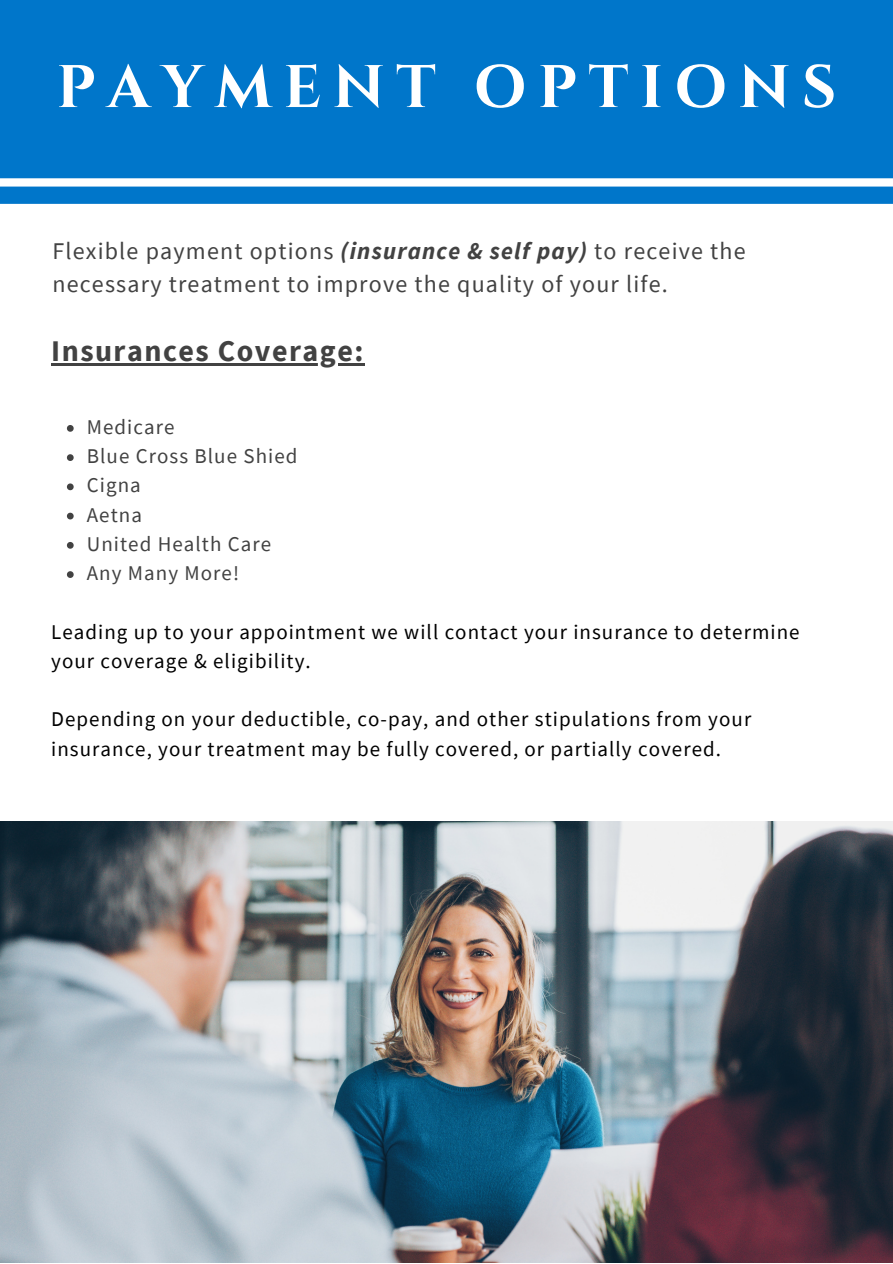
<style>
.page{position:relative;width:893px;height:1264px;background:#fff}
.page>*{position:absolute;margin:0;border:0;box-sizing:border-box;transform-origin:0 0}
.t1{font:700 60px "Cinzel";letter-spacing:.19em;color:#fff}
.t2{font:700 30px "Source Sans Pro";letter-spacing:.05em;color:#424242}
.t3{font:24px/32.5px "Source Sans Pro";letter-spacing:.05em;color:#424242}
.t4{font:21px/29.2px "Source Sans Pro";letter-spacing:.05em;color:#000}
.t5{font:21px "Source Sans Pro";letter-spacing:.05em;color:#424242}
.s1{font-weight:700;font-style:italic}
</style>
<div class="page">
<div style="left:0;top:0;width:892px;height:204px;background:#0076ca"></div>
<img style="left:0;top:821px;width:892px;height:441px">
<svg style="left:67px;top:425px;width:7px;height:7px"></svg>
<svg style="left:67px;top:454px;width:7px;height:7px"></svg>
<svg style="left:67px;top:483px;width:7px;height:7px"></svg>
<svg style="left:67px;top:512px;width:7px;height:7px"></svg>
<svg style="left:67px;top:542px;width:7px;height:6px"></svg>
<svg style="left:67px;top:571px;width:7px;height:7px"></svg>
<hr style="left:51px;top:363px;width:314px;height:2px;background:#424242">
<p class="t1" style="left:56px;top:49px;width:781px">PAYMENT OPTIONS</p>
<p class="t3" style="left:52px;top:234px;width:694px">Flexible payment options <span class="s1">(insurance &amp; self pay)</span> to receive the necessary treatment to improve the quality of your life.</p>
<p class="t2" style="left:51px;top:331px;width:314px">Insurances Coverage:</p>
<p class="t5" style="left:87px;top:413px;width:89px">Medicare</p>
<p class="t5" style="left:87px;top:442px;width:212px">Blue Cross Blue Shied</p>
<p class="t5" style="left:87px;top:472px;width:55px">Cigna</p>
<p class="t5" style="left:87px;top:501px;width:57px">Aetna</p>
<p class="t5" style="left:87px;top:530px;width:186px">United Health Care</p>
<p class="t5" style="left:87px;top:559px;width:154px">Any Many More!</p>
<p class="t4" style="left:51px;top:616px;width:750px">Leading up to your appointment we will contact your insurance to determine your coverage &amp; eligibility.</p>
<p class="t4" style="left:51px;top:704px;width:701px">Depending on your deductible, co-pay, and other stipulations from your insurance, your treatment may be fully covered, or partially covered.</p>
</div>
